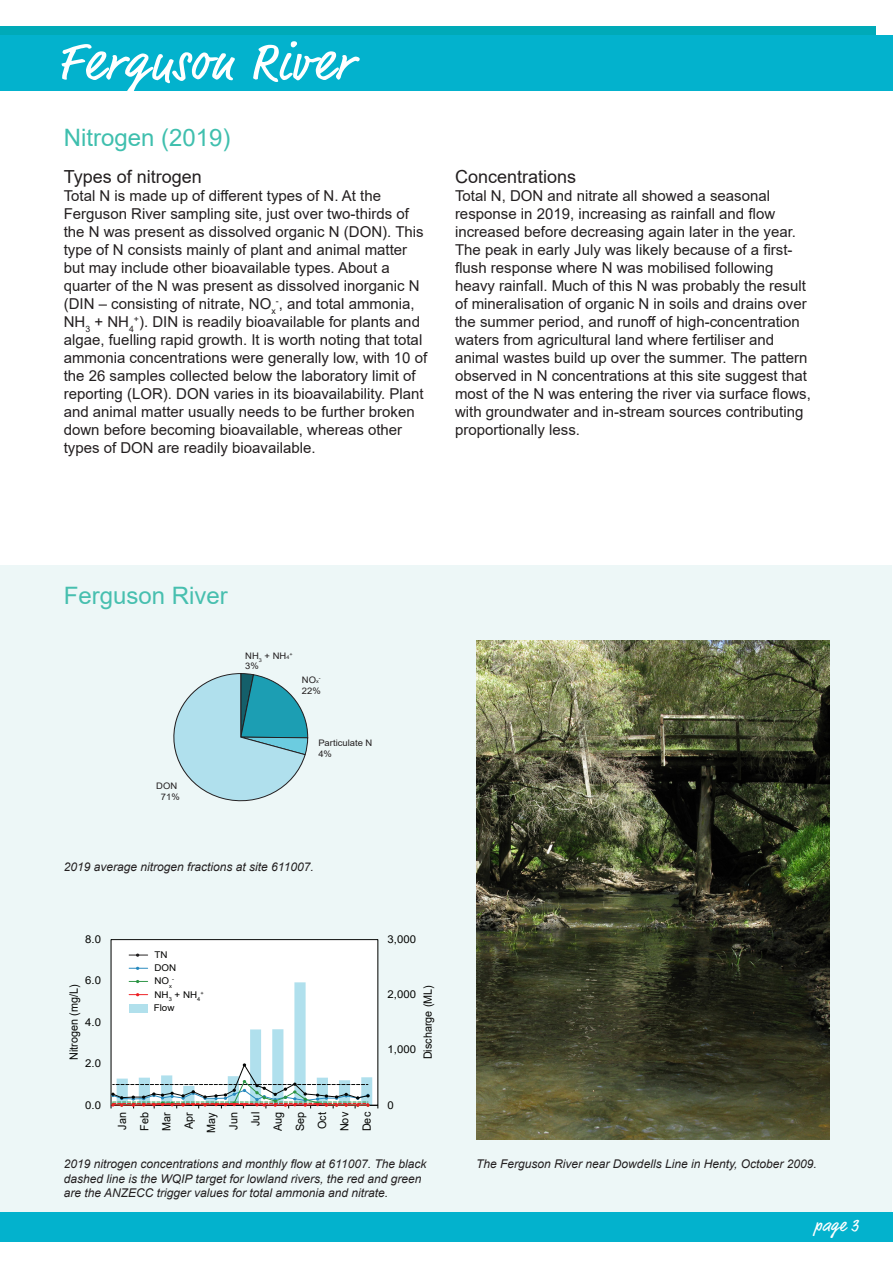
<style>
.page{position:relative;width:893px;height:1263px;background:#fff}
.page>*{position:absolute;margin:0;border:0;box-sizing:border-box;transform-origin:0 0}
.t1{font:54px "Market Web";letter-spacing:.04em;color:#fff}
.heading1{font:24px "Arial";color:#3fbfae}
.body_copy{font:24px "Arial";color:#47bfaf}
.sub-heading{font:18px "Arial";color:#231f20}
.t2{font:18px "Market Web";color:#fff}
.body_copy-2{font:15px/18px "Arial";color:#231f20}
.t3{font:italic 12px/14.4px "Arial";color:#231f20}
.t4{font:11.4px/22.2px "Arial";color:#040503;text-align:center;scale:.95 1}
.t5{font:10.8px "Arial";letter-spacing:.005em;color:#040503;scale:1.05 1}
.t6{font:9.3px/13.2px "Arial";color:#050504;scale:1.05 1}
.t7{font:9px/10.8px "Arial";color:#231f20;text-align:center;scale:1.05 1}
.t8{font:5.4px "Arial";color:#050504;scale:1.05 1}
.t9{font:5.25px "Arial";color:#231f20;scale:1.05 1}
.s1{font-size:5.1px}
</style>
<div class="page">
<div style="left:0;top:27px;width:875px;height:64px;background:#00aab8"></div>
<div style="left:0;top:35px;width:893px;height:56px;background:#03b2cd"></div>
<div style="left:0;top:1212px;width:893px;height:30px;background:#03b2cd"></div>
<div style="left:0;top:566px;width:891px;height:646px;background:#edf7f7"></div>
<div style="left:111px;top:940px;width:267px;height:165px;background:#fff"></div>
<svg style="left:129px;top:953px;width:19px;height:4px"></svg>
<svg style="left:129px;top:967px;width:19px;height:3px"></svg>
<svg style="left:111px;top:980px;width:267px;height:128px"></svg>
<svg style="left:173px;top:673px;width:135px;height:129px"></svg>
<img style="left:476px;top:641px;width:353px;height:499px">
<p class="t1" style="left:57px;top:30px;width:296px">Ferguson River</p>
<p class="heading1" style="left:64px;top:121px;width:168px">Nitrogen (2019)</p>
<p class="sub-heading" style="left:64px;top:164px;width:140px">Types of nitrogen</p>
<p class="body_copy-2" style="left:64px;top:187px;width:365px">Total N is made up of different types of N. At the Ferguson River sampling site, just over two-thirds of the N was present as dissolved organic N (DON). This type of N consists mainly of plant and animal matter but may include other bioavailable types. About a quarter of the N was present as dissolved inorganic N (DIN – consisting of nitrate, NO<sub>x</sub><sup>-</sup>, and total ammonia, NH<sub>3</sub> + NH<sub>4</sub><sup>+</sup>). DIN is readily bioavailable for plants and algae, fuelling rapid growth. It is worth noting that total ammonia concentrations were generally low, with 10 of the 26 samples collected below the laboratory limit of reporting (LOR). DON varies in its bioavailability. Plant and animal matter usually needs to be further broken down before becoming bioavailable, whereas other types of DON are readily bioavailable.</p>
<p class="sub-heading" style="left:455px;top:164px;width:123px">Concentrations</p>
<p class="body_copy-2" style="left:455px;top:187px;width:357px">Total N, DON and nitrate all showed a seasonal response in 2019, increasing as rainfall and flow increased before decreasing again later in the year.<br>The peak in early July was likely because of a first&shy;flush response where N was mobilised following heavy rainfall. Much of this N was probably the result of mineralisation of organic N in soils and drains over the summer period, and runoff of high-concentration waters from agricultural land where fertiliser and animal wastes build up over the summer. The pattern observed in N concentrations at this site suggest that most of the N was entering the river via surface flows, with groundwater and in-stream sources contributing proportionally less.</p>
<p class="body_copy" style="left:64px;top:579px;width:166px">Ferguson River</p>
<p class="t7" style="left:245px;top:650px;width:43px">NH<sub>3</sub> + NH<span class="s1">4</span></p>
<p class="t9" style="left:289px;top:650px;width:5px">+</p>
<p class="t7" style="left:245px;top:661px;width:14px">3%</p>
<p class="t7" style="left:302px;top:675px;width:18px">NO<span class="s1">x</span></p>
<p class="t9" style="left:319px;top:675px;width:3px">-</p>
<p class="t7" style="left:302px;top:685px;width:19px">22%</p>
<p class="t7" style="left:156px;top:780px;width:24px">DON<br>71%</p>
<p class="t7" style="left:318px;top:737px;width:53px;text-align:left">Particulate N<br>4%</p>
<p class="t3" style="left:64px;top:859px;width:251px">2019 average nitrogen fractions at site 611007.</p>
<p class="t5" style="left:85px;top:932px;width:17px">8.0</p>
<p class="t5" style="left:85px;top:973px;width:17px">6.0</p>
<p class="t4" style="left:63px;top:1060px;width:81px;rotate:-90deg">Nitrogen (mg/L)</p>
<p class="t5" style="left:85px;top:1015px;width:17px">4.0</p>
<p class="t5" style="left:85px;top:1056px;width:17px">2.0</p>
<p class="t5" style="left:85px;top:1097px;width:17px">0.0</p>
<p class="t6" style="left:155px;top:948px;width:14px">TN</p>
<p class="t6" style="left:155px;top:961px;width:22px">DON<br>NO<sub>x</sub></p>
<p class="t8" style="left:172px;top:976px;width:3px">-</p>
<p class="t6" style="left:155px;top:988px;width:45px">NH<sub>3</sub> + NH<sub>4</sub></p>
<p class="t8" style="left:200px;top:989px;width:5px">+</p>
<p class="t6" style="left:154px;top:1001px;width:21px">Flow</p>
<p class="t4" style="left:111px;top:1132px;width:23px;rotate:-90deg">Jan<br>Feb<br>Mar<br>Apr<br>May<br>Jun<br>Jul<br>Aug<br>Sep<br>Oct<br>Nov<br>Dec</p>
<p class="t5" style="left:388px;top:932px;width:29px">3,000</p>
<p class="t4" style="left:417px;top:1059px;width:79px;rotate:-90deg">Discharge (ML)</p>
<p class="t5" style="left:388px;top:987px;width:29px">2,000</p>
<p class="t5" style="left:388px;top:1042px;width:29px">1,000</p>
<p class="t5" style="left:388px;top:1097px;width:8px">0</p>
<p class="t3" style="left:64px;top:1157px;width:364px">2019 nitrogen concentrations and monthly flow at 611007. The black dashed line is the WQIP target for lowland rivers, the red and green are the ANZECC trigger values for total ammonia and nitrate.</p>
<p class="t3" style="left:476px;top:1157px;width:342px">The Ferguson River near Dowdells Line in Henty, October 2009.</p>
<p class="t2" style="left:814px;top:1215px;width:46px">page 3</p>
</div>
